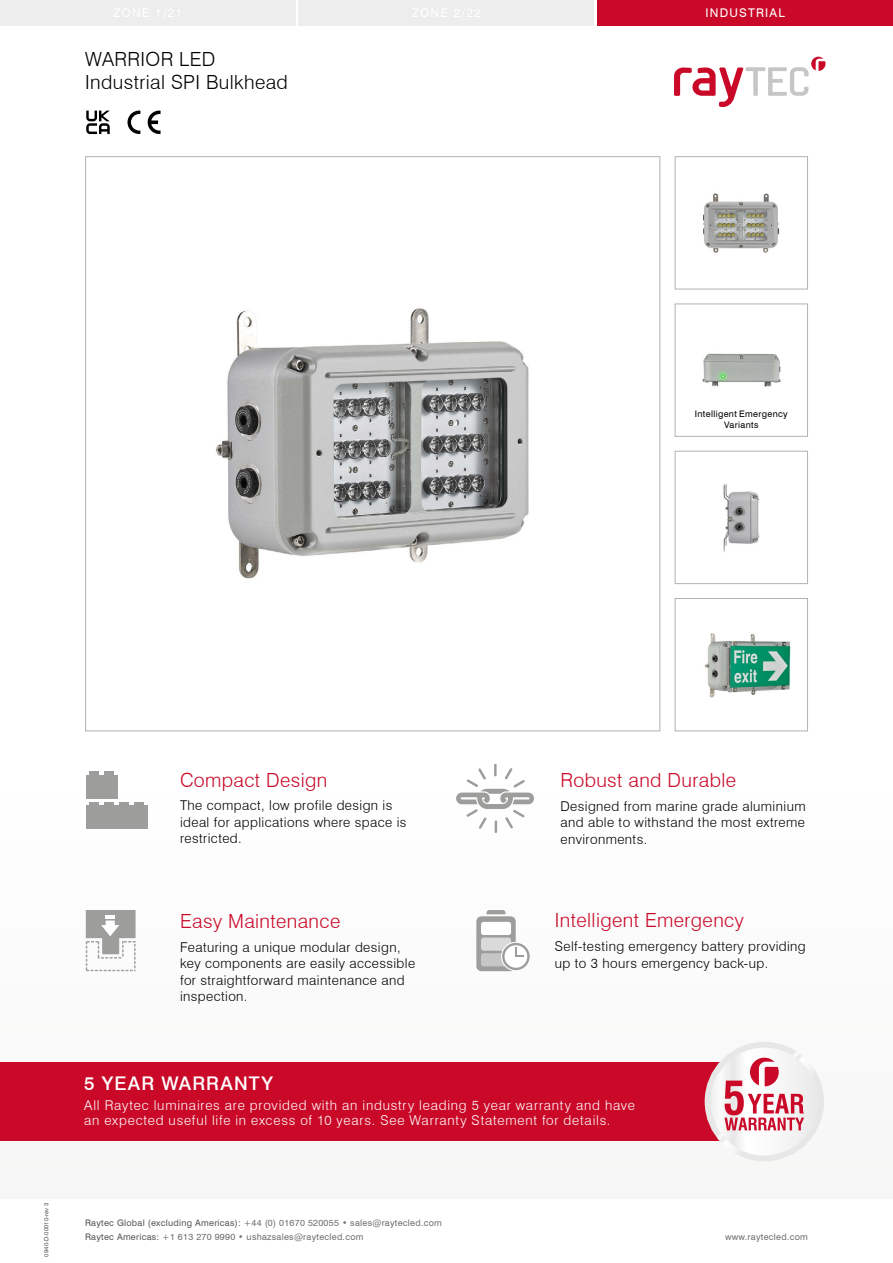
<style>
.page{position:relative;width:893px;height:1263px;background:#fff}
.page>*{position:absolute;margin:0;border:0;box-sizing:border-box;transform-origin:0 0}
.t1{font:300 19.5px "Swiss 721 BT";letter-spacing:.02em;color:#ca0928}
.t2{font:300 19.5px/23.4px "Swiss 721 BT";letter-spacing:.02em;color:#000}
.t3{font:500 18.75px "Swiss 721 BT";letter-spacing:.06em;color:#fff}
.t4{font:300 13.5px/16.5px "Swiss 721 BT";letter-spacing:.03em;color:#000}
.t5{font:300 13.5px/15.8px "Swiss 721 BT";letter-spacing:.06em;color:#fff}
.t6{font:12px "Swiss 721 BT";letter-spacing:.1em;color:#fff}
.t7{font:9px/13.5px "Swiss 721 BT";letter-spacing:.03em;color:#706f6f}
.t8{font:9px/10.8px "Swiss 721 BT";letter-spacing:.035em;color:#000;text-align:center}
.t9{font:6px "Swiss 721 BT";letter-spacing:.01em;color:#575756}
.s1{color:#575756}
</style>
<div class="page">
<div style="left:0;top:0;width:296px;height:26px;background:#ededed"></div>
<div style="left:299px;top:0;width:295px;height:26px;background:#ededed"></div>
<div style="left:597px;top:0;width:296px;height:26px;background:#ca0928"></div>
<svg style="left:127px;top:111px;width:13px;height:23px"></svg>
<svg style="left:148px;top:111px;width:13px;height:23px"></svg>
<svg style="left:86px;top:111px;width:24px;height:23px"></svg>
<svg style="left:674px;top:57px;width:151px;height:50px"></svg>
<div style="left:0;top:1062px;width:771px;height:79px;background:#ca0928"></div>
<svg style="left:707px;top:1045px;width:114px;height:113px"></svg>
<div style="left:705px;top:1042px;width:119px;height:119px;border:6px solid #fff;border-radius:50%"></div>
<svg style="left:724px;top:1058px;width:80px;height:72px"></svg>
<svg style="left:456px;top:763px;width:78px;height:70px"></svg>
<svg style="left:476px;top:910px;width:54px;height:61px"></svg>
<div style="left:86px;top:806px;width:61px;height:23px;background:#9d9d9c"></div>
<div style="left:90px;top:802px;width:9px;height:5px;background:#9d9d9c"></div>
<div style="left:104px;top:802px;width:10px;height:5px;background:#9d9d9c"></div>
<div style="left:86px;top:775px;width:32px;height:24px;background:#9d9d9c"></div>
<div style="left:90px;top:772px;width:9px;height:5px;background:#9d9d9c"></div>
<div style="left:104px;top:772px;width:10px;height:5px;background:#9d9d9c"></div>
<div style="left:119px;top:802px;width:10px;height:5px;background:#9d9d9c"></div>
<div style="left:134px;top:802px;width:9px;height:5px;background:#9d9d9c"></div>
<svg style="left:86px;top:910px;width:50px;height:61px"></svg>
<img style="left:705px;top:633px;width:86px;height:65px">
<div style="left:675px;top:598px;width:133px;height:133px;border:1px solid #b3b2b2"></div>
<img style="left:702px;top:353px;width:79px;height:34px">
<div style="left:675px;top:304px;width:133px;height:133px;border:1px solid #b3b2b2"></div>
<img style="left:723px;top:484px;width:37px;height:68px">
<div style="left:675px;top:451px;width:133px;height:133px;border:1px solid #b3b2b2"></div>
<img style="left:216px;top:308px;width:313px;height:271px">
<img style="left:703px;top:193px;width:76px;height:60px">
<div style="left:675px;top:156px;width:133px;height:133px;border:1px solid #b3b2b2"></div>
<h1 class="t2" style="left:85px;top:47px;width:204px">WARRIOR LED<br>Industrial SPI Bulkhead</h1>
<p class="t6" style="left:706px;top:5px;width:81px">INDUSTRIAL</p>
<p class="t8" style="left:695px;top:408px;width:94px">Intelligent Emergency<br>Variants</p>
<p class="t9" style="left:43px;top:1256px;width:55px;rotate:-90deg">0940-D-00010-rev 3</p>
<h1 class="t1" style="left:180px;top:768px;width:149px">Compact Design</h1>
<p class="t4" style="left:180px;top:797px;width:228px">The compact, low profile design is ideal for applications where space is restricted.</p>
<h1 class="t1" style="left:180px;top:909px;width:162px">Easy Maintenance</h1>
<p class="t4" style="left:180px;top:939px;width:237px">Featuring a unique modular design, key components are easily accessible for straightforward maintenance and inspection.</p>
<h1 class="t1" style="left:560px;top:768px;width:177px">Robust and Durable</h1>
<p class="t4" style="left:560px;top:797px;width:247px;text-align:justify">Designed from marine grade aluminium and able to withstand the most extreme environments.</p>
<h1 class="t1" style="left:555px;top:908px;width:190px">Intelligent Emergency</h1>
<p class="t4" style="left:555px;top:938px;width:252px">Self-testing emergency battery providing up to 3 hours emergency back-up.</p>
<h2 class="t3" style="left:84px;top:1071px;width:190px">5 YEAR WARRANTY</h2>
<p class="t5" style="left:84px;top:1097px;width:552px">All Raytec luminaires are provided with an industry leading 5 year warranty and have an expected useful life in excess of 10 years. See Warranty Statement for details.</p>
<p class="t7" style="left:85px;top:1216px;width:358px"><span class="s1">Raytec Global (excluding Americas):</span> +44 (0) 01670 520055 • sales@raytecled.com<br><span class="s1">Raytec Americas:</span> +1 613 270 9990 • ushazsales@raytecled.com</p>
<p class="t7" style="left:725px;top:1230px;width:84px">www.raytecled.com</p>
</div>
